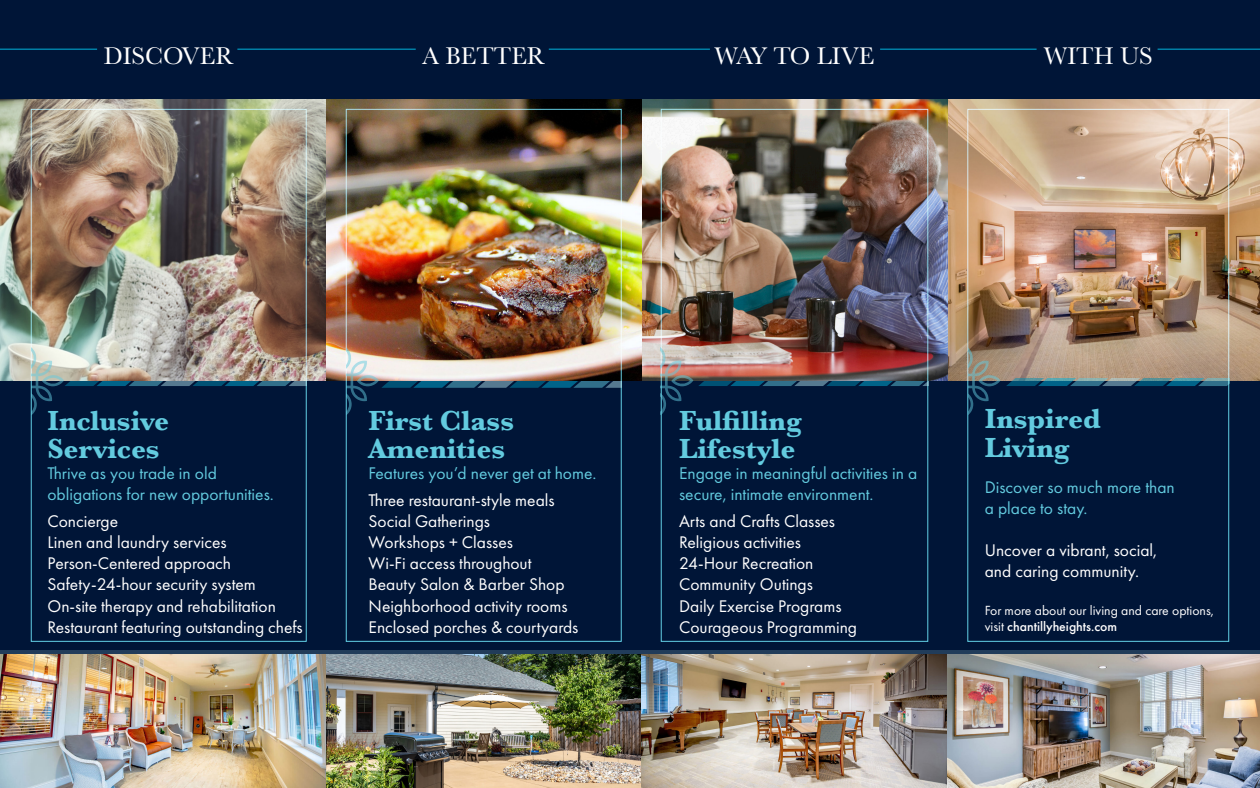
<style>
.page{position:relative;width:1260px;height:788px;background:#fff}
.page>*{position:absolute;margin:0;border:0;box-sizing:border-box;transform-origin:0 0}
.t1{font:700 28.75px/28.8px "Baskerville";color:#63cbdf}
.gray_labels{font:25px "Baskerville";color:#fff}
.gray_labels-2{font:25px "Baskerville";letter-spacing:-.025em;color:#fff}
.t2{font:17.5px/21px "Futura PT";color:#fff}
.t3{font:17.5px/21px "Futura PT";color:#63cbdf}
.t4{font:13.75px/16.5px "Futura PT";color:#fff}
.s1{font-weight:500}
</style>
<div class="page">
<div style="left:0;top:0;width:1260px;height:654px;background:#001537"></div>
<img style="left:0;top:100px;width:1260px;height:280px">
<div style="left:0;top:649px;width:1260px;height:127px;background:#213c5a"></div>
<hr style="left:1158px;top:49px;width:102px;height:1px;background:#00b3dc">
<hr style="left:0;top:49px;width:97px;height:1px;background:#00b3dc">
<hr style="left:237px;top:49px;width:179px;height:1px;background:#00b3dc">
<hr style="left:549px;top:49px;width:161px;height:1px;background:#00b3dc">
<hr style="left:880px;top:49px;width:157px;height:1px;background:#00b3dc">
<div style="left:661px;top:109px;width:267px;height:532px;border:1px solid #63cbdf"></div>
<div style="left:967px;top:109px;width:262px;height:532px;border:1px solid #63cbdf"></div>
<img style="left:661px;top:346px;width:267px;height:69px">
<svg style="left:968px;top:346px;width:261px;height:69px"></svg>
<div style="left:346px;top:109px;width:276px;height:532px;border:1px solid #63cbdf"></div>
<img style="left:346px;top:346px;width:276px;height:69px">
<div style="left:31px;top:109px;width:276px;height:532px;border:1px solid #63cbdf"></div>
<img style="left:32px;top:346px;width:275px;height:69px">
<img style="left:0;top:654px;width:1260px;height:134px">
<p class="gray_labels" style="left:104px;top:40px;width:131px">DISCOVER</p>
<p class="gray_labels" style="left:422px;top:40px;width:124px">A BETTER</p>
<p class="gray_labels-2" style="left:714px;top:40px;width:162px">WAY TO LIVE</p>
<p class="gray_labels" style="left:1044px;top:40px;width:111px">WITH US</p>
<p class="t1" style="left:47px;top:406px;width:123px">Inclusive<br>Services</p>
<p class="t3" style="left:47px;top:463px;width:228px">Thrive as you trade in old obligations for new opportunities.</p>
<p class="t2" style="left:47px;top:511px;width:72px">Concierge</p>
<p class="t2" style="left:47px;top:532px;width:181px">Linen and laundry services</p>
<p class="t2" style="left:47px;top:553px;width:185px">Person-Centered approach</p>
<p class="t2" style="left:47px;top:574px;width:210px">Safety-24-hour security system</p>
<p class="t2" style="left:47px;top:595px;width:230px">On-site therapy and rehabilitation</p>
<p class="t2" style="left:47px;top:616px;width:257px">Restaurant featuring outstanding chefs</p>
<p class="t1" style="left:369px;top:406px;width:147px">First Class<br>Amenities</p>
<p class="t3" style="left:369px;top:463px;width:229px">Features you’d never get at home.</p>
<p class="t2" style="left:369px;top:490px;width:188px">Three restaurant-style meals</p>
<p class="t2" style="left:369px;top:511px;width:123px">Social Gatherings</p>
<p class="t2" style="left:369px;top:532px;width:146px">Workshops + Classes</p>
<p class="t2" style="left:369px;top:553px;width:164px">Wi-Fi access throughout</p>
<p class="t2" style="left:369px;top:574px;width:197px">Beauty Salon &amp; Barber Shop</p>
<p class="t2" style="left:369px;top:595px;width:200px">Neighborhood activity rooms</p>
<p class="t2" style="left:369px;top:616px;width:211px">Enclosed porches &amp; courtyards</p>
<p class="t1" style="left:679px;top:406px;width:124px">Fulfilling</p>
<p class="t1" style="left:679px;top:435px;width:118px">Lifestyle</p>
<p class="t3" style="left:679px;top:463px;width:240px">Engage in meaningful activities in a secure, intimate environment.</p>
<p class="t2" style="left:679px;top:511px;width:158px">Arts and Crafts Classes</p>
<p class="t2" style="left:679px;top:532px;width:123px">Religious activities</p>
<p class="t2" style="left:679px;top:553px;width:136px">24-Hour Recreation</p>
<p class="t2" style="left:679px;top:574px;width:135px">Community Outings</p>
<p class="t2" style="left:679px;top:595px;width:164px">Daily Exercise Programs</p>
<p class="t2" style="left:679px;top:616px;width:180px">Courageous Programming</p>
<p class="t1" style="left:985px;top:405px;width:117px">Inspired<br>Living</p>
<p class="t3" style="left:985px;top:476px;width:192px">Discover so much more than a place to stay.</p>
<p class="t2" style="left:985px;top:539px;width:174px">Uncover a vibrant, social, and caring community.</p>
<p class="t4" style="left:985px;top:601px;width:231px">For more about our living and care options, visit <span class="s1">chantillyheights.com</span></p>
</div>
